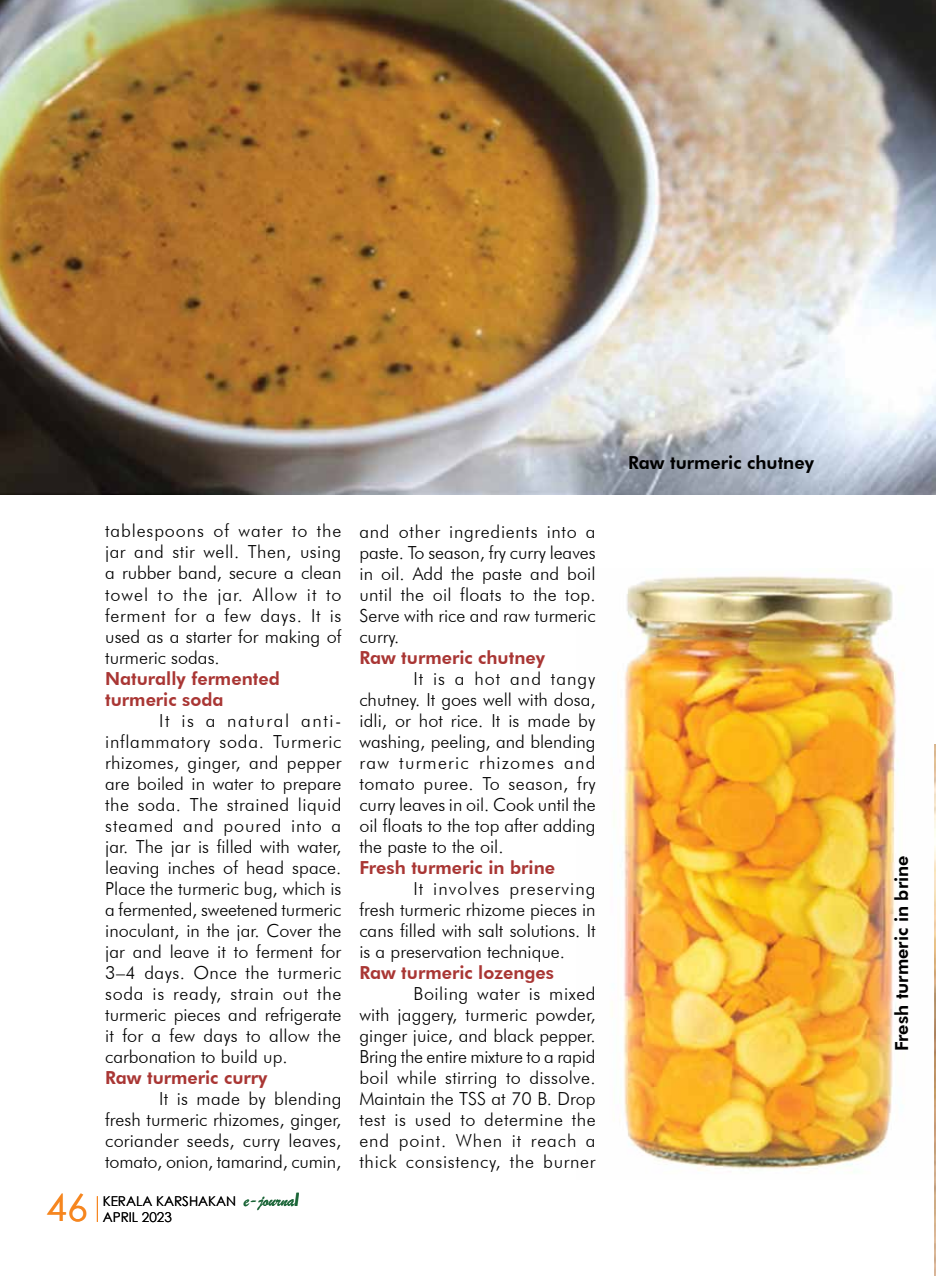
<style>
.page{position:relative;width:936px;height:1276px;background:#fff}
.page>*{position:absolute;margin:0;border:0;box-sizing:border-box;transform-origin:0 0}
.t1{font:37.5px "Century Gothic";color:#f6861f}
.t2{font:300 18px/21px "Futura BT";color:#000;text-align:justify}
.t3{font:800 18px/21px "Futura BT";color:#a93634}
.t4{font:800 18px "Futura BT";color:#000}
.t5{font:13.5px/16.2px "Century Gothic";color:#000}
.s1{font-family:"Brush Script";font-size:18px;color:#1a6537}
.s2{font-weight:700;font-style:italic;font-size:18px;color:#1a6537}
</style>
<div class="page">
<img style="left:623px;top:576px;width:273px;height:596px">
<img style="left:0;top:0;width:935px;height:494px">
<img style="left:934px;top:745px;width:1px;height:531px">
<svg style="left:97px;top:1196px;width:1px;height:26px"></svg>
<p class="t2" style="left:105px;top:520px;width:238px">tablespoons of water to the jar and stir well. Then, using a rubber band, secure a clean towel to the jar. Allow it to ferment for a few days. It is used as a starter for making of turmeric sodas.</p>
<p class="t3" style="left:105px;top:667px;width:176px">Naturally fermented turmeric soda</p>
<p class="t2" style="left:105px;top:709px;width:238px;text-indent:54px">It is a natural anti&shy;inflammatory soda. Turmeric rhizomes, ginger, and pepper are boiled in water to prepare the soda. The strained liquid steamed and poured into a jar. The jar is filled with water, leaving inches of head space.<br>Place the turmeric bug, which is a fermented, sweetened turmeric inoculant, in the jar. Cover the jar and leave it to ferment for 3–4 days. Once the turmeric soda is ready, strain out the turmeric pieces and refrigerate it for a few days to allow the carbonation to build up.</p>
<p class="t3" style="left:105px;top:1066px;width:164px">Raw turmeric curry</p>
<p class="t2" style="left:105px;top:1087px;width:238px;text-indent:54px">It is made by blending fresh turmeric rhizomes, ginger, coriander seeds, curry leaves, tomato, onion, tamarind, cumin,</p>
<h1 class="t1" style="left:46px;top:1181px;width:43px">46</h1>
<p class="t5" style="left:103px;top:1193px;width:198px">KERALA KARSHAKAN <span class="s1">e-journa</span><span class="s2">l<br></span>APRIL 2023</p>
<p class="t2" style="left:359px;top:520px;width:238px">and other ingredients into a paste. To season, fry curry leaves in oil. Add the paste and boil until the oil floats to the top.<br>Serve with rice and raw turmeric curry.</p>
<p class="t3" style="left:359px;top:646px;width:187px">Raw turmeric chutney</p>
<p class="t2" style="left:359px;top:667px;width:238px;text-indent:54px">It is a hot and tangy chutney. It goes well with dosa, idli, or hot rice. It is made by washing, peeling, and blending raw turmeric rhizomes and tomato puree. To season, fry curry leaves in oil. Cook until the oil floats to the top after adding the paste to the oil.</p>
<p class="t3" style="left:359px;top:857px;width:197px">Fresh turmeric in brine</p>
<p class="t2" style="left:359px;top:878px;width:238px;text-indent:54px">It involves preserving fresh turmeric rhizome pieces in cans filled with salt solutions. It is a preservation technique.</p>
<p class="t3" style="left:359px;top:962px;width:196px">Raw turmeric lozenges</p>
<p class="t2" style="left:359px;top:983px;width:238px;text-indent:54px">Boiling water is mixed with jaggery, turmeric powder, ginger juice, and black pepper.<br>Bring the entire mixture to a rapid boil while stirring to dissolve.<br>Maintain the TSS at 70 B. Drop test is used to determine the end point. When it reach a thick consistency, the burner</p>
<p class="t4" style="left:628px;top:451px;width:187px">Raw turmeric chutney</p>
<p class="t4" style="left:890px;top:1051px;width:197px;rotate:-90deg">Fresh turmeric in brine</p>
</div>
